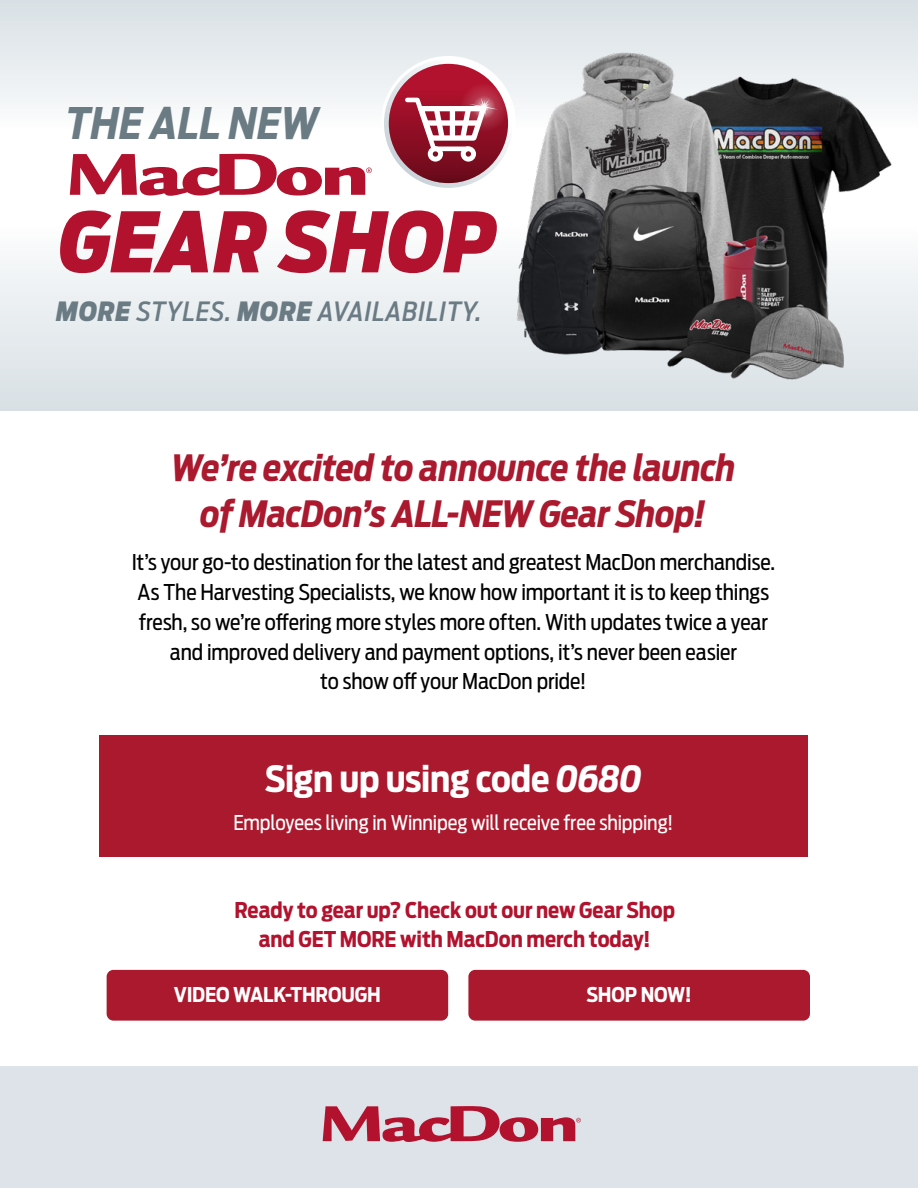
<style>
.page{position:relative;width:918px;height:1188px;background:#fff}
.page>*{position:absolute;margin:0;border:0;box-sizing:border-box;transform-origin:0 0}
.t1{font:italic 900 82.5px "Antenna Cond";color:#b2122d}
.t2{font:italic 700 43.2px "Antenna Cond";color:#6b7b84}
.t3{font:italic 700 36px/46.5px "Antenna Cond";letter-spacing:-.01em;color:#aa192d;text-align:center}
.t4{font:700 36px "Antenna Cond";letter-spacing:-.01em;color:#fff}
.t5{font:italic 500 26.4px "Antenna Cond";letter-spacing:.03em;color:#6b7b84}
.t6{font:21.6px/29.7px "Antenna Cond";letter-spacing:-.005em;color:#000;text-align:center}
.t7{font:700 21.6px/29.7px "Antenna Cond";letter-spacing:-.005em;color:#b2122d;text-align:center}
.t8{font:20.25px "Antenna Cond";letter-spacing:-.005em;color:#fff}
.t9{font:700 20.25px "Antenna Cond";letter-spacing:-.01em;color:#fff}
.s1{font-weight:900}
.s2{font-style:italic}
</style>
<div class="page">
<div style="left:0;top:1067px;width:918px;height:121px;background:#dde3e8"></div>
<div style="left:468px;top:970px;width:342px;height:51px;background:#aa192d;border-radius:7px"></div>
<div style="left:107px;top:970px;width:341px;height:51px;background:#aa192d;border-radius:7px"></div>
<svg style="left:323px;top:1106px;width:258px;height:36px"></svg>
<div style="left:99px;top:736px;width:709px;height:121px;background:#aa192d"></div>
<div style="left:0;top:225px;width:918px;height:186px;background:linear-gradient(to bottom,#fcfcfd,#d8e0e4)"></div>
<div style="left:0;top:0;width:918px;height:129px;background:linear-gradient(to bottom,#d8dfe4,#fbfcfc)"></div>
<svg style="left:70px;top:154px;width:302px;height:42px"></svg>
<svg style="left:381px;top:56px;width:134px;height:134px"></svg>
<svg style="left:386px;top:61px;width:124px;height:124px"></svg>
<div style="left:384px;top:59px;width:129px;height:129px;border:5px solid #fff;border-radius:50%"></div>
<svg style="left:389px;top:64px;width:119px;height:119px;background:#9b1028"></svg>
<svg style="left:446px;top:69px;width:76px;height:76px"></svg>
<svg style="left:403px;top:95px;width:95px;height:76px"></svg>
<img style="left:501px;top:27px;width:406px;height:359px">
<h2 class="t2" style="left:66px;top:97px;width:254px">THE ALL NEW</h2>
<h1 class="t1" style="left:59px;top:192px;width:438px">GEAR SHOP</h1>
<p class="t5" style="left:56px;top:296px;width:427px"><span class="s1">MORE</span> STYLES. <span class="s1">MORE</span> AVAILABILITY.</p>
<h3 class="t3" style="left:171px;top:445px;width:566px">We’re excited to announce the launch of MacDon’s ALL-NEW Gear Shop!</h3>
<p class="t6" style="left:132px;top:548px;width:645px">It’s your go-to destination for the latest and greatest MacDon merchandise.<br>As The Harvesting Specialists, we know how important it is to keep things fresh, so we’re offering more styles more often. With updates twice a year and improved delivery and payment options, it’s never been easier<br>to show off your MacDon pride!</p>
<h3 class="t4" style="left:265px;top:757px;width:379px">Sign up using code <span class="s2">0680</span></h3>
<p class="t8" style="left:233px;top:811px;width:441px">Employees living in Winnipeg will receive free shipping!</p>
<p class="t7" style="left:235px;top:895px;width:442px">Ready to gear up? Check out our new Gear Shop and GET MORE with MacDon merch today!</p>
<p class="t9" style="left:174px;top:983px;width:209px">VIDEO WALK-THROUGH</p>
<p class="t9" style="left:586px;top:983px;width:107px">SHOP NOW!</p>
</div>
